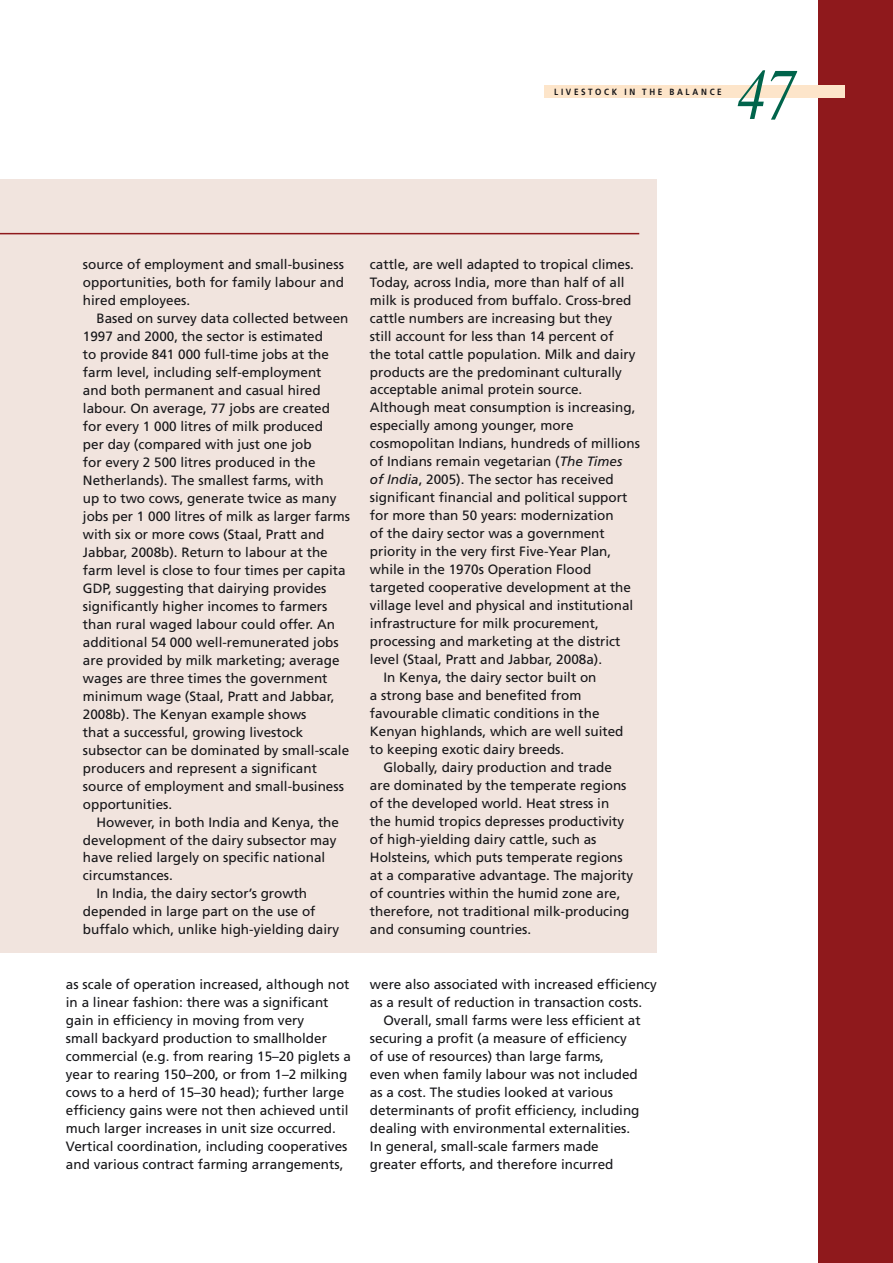
<style>
.page{position:relative;width:893px;height:1263px;background:#fff}
.page>*{position:absolute;margin:0;border:0;box-sizing:border-box;transform-origin:0 0}
.t1{font:italic 72px "Times";color:#00644b;scale:.8 1}
.t2{font:13.5px/18px "Frutiger LT Std";color:#161619}
.t3{font:700 9px "Frutiger LT Std";letter-spacing:.33em;color:#161619;scale:.9 1}
.s1{font-style:italic}
</style>
<div class="page">
<div style="left:818px;top:0;width:75px;height:1263px;background:#8f191c"></div>
<div style="left:544px;top:85px;width:300px;height:13px;background:#fde5ca"></div>
<div style="left:0;top:179px;width:657px;height:773px;background:#f1e4de"></div>
<hr style="left:0;top:233px;width:639px;height:1px;background:#8f191c">
<p class="t3" style="left:554px;top:88px;width:188px">LIVESTOCK IN THE BALANCE</p>
<h1 class="t1" style="left:737px;top:69px;width:73px">47</h1>
<p class="t2" style="left:83px;top:256px;width:263px;text-align:justify">source of employment and small-business opportunities, both for family labour and hired employees.</p>
<p class="t2" style="left:83px;top:310px;width:269px;text-indent:13px">Based on survey data collected between 1997 and 2000, the sector is estimated<br>to provide 841 000 full-time jobs at the farm level, including self-employment<br>and both permanent and casual hired labour. On average, 77 jobs are created for every 1 000 litres of milk produced<br>per day (compared with just one job<br>for every 2 500 litres produced in the Netherlands). The smallest farms, with<br>up to two cows, generate twice as many jobs per 1 000 litres of milk as larger farms with six or more cows (Staal, Pratt and Jabbar, 2008b). Return to labour at the farm level is close to four times per capita GDP, suggesting that dairying provides significantly higher incomes to farmers than rural waged labour could offer. An additional 54 000 well-remunerated jobs are provided by milk marketing; average wages are three times the government minimum wage (Staal, Pratt and Jabbar, 2008b). The Kenyan example shows<br>that a successful, growing livestock subsector can be dominated by small-scale producers and represent a significant source of employment and small-business opportunities.</p>
<p class="t2" style="left:96px;top:813px;width:244px">However, in both India and Kenya, the</p>
<p class="t2" style="left:83px;top:831px;width:255px">development of the dairy subsector may</p>
<p class="t2" style="left:83px;top:849px;width:244px">have relied largely on specific national</p>
<p class="t2" style="left:83px;top:867px;width:91px">circumstances.</p>
<p class="t2" style="left:96px;top:885px;width:212px">In India, the dairy sector’s growth</p>
<p class="t2" style="left:83px;top:903px;width:234px">depended in large part on the use of</p>
<p class="t2" style="left:83px;top:921px;width:258px">buffalo which, unlike high-yielding dairy</p>
<p class="t2" style="left:370px;top:255px;width:266px">cattle, are well adapted to tropical climes.</p>
<p class="t2" style="left:370px;top:273px;width:256px">Today, across India, more than half of all</p>
<p class="t2" style="left:370px;top:291px;width:263px">milk is produced from buffalo. Cross-bred</p>
<p class="t2" style="left:370px;top:309px;width:244px">cattle numbers are increasing but they</p>
<p class="t2" style="left:370px;top:327px;width:245px">still account for less than 14 percent of</p>
<p class="t2" style="left:370px;top:345px;width:267px">the total cattle population. Milk and dairy</p>
<p class="t2" style="left:370px;top:363px;width:254px">products are the predominant culturally</p>
<p class="t2" style="left:370px;top:381px;width:214px">acceptable animal protein source.</p>
<p class="t2" style="left:370px;top:399px;width:267px">Although meat consumption is increasing,</p>
<p class="t2" style="left:370px;top:417px;width:205px">especially among younger, more</p>
<p class="t2" style="left:370px;top:435px;width:271px">cosmopolitan Indians, hundreds of millions</p>
<p class="t2" style="left:370px;top:453px;width:254px">of Indians remain vegetarian (<span class="s1">The Times</span></p>
<p class="t2" style="left:370px;top:471px;width:245px"><span class="s1">of India</span>, 2005). The sector has received</p>
<p class="t2" style="left:370px;top:489px;width:259px">significant financial and political support</p>
<p class="t2" style="left:370px;top:507px;width:245px">for more than 50 years: modernization</p>
<p class="t2" style="left:370px;top:525px;width:236px">of the dairy sector was a government</p>
<p class="t2" style="left:370px;top:543px;width:243px">priority in the very first Five-Year Plan,</p>
<p class="t2" style="left:370px;top:561px;width:223px">while in the 1970s Operation Flood</p>
<p class="t2" style="left:370px;top:579px;width:263px">targeted cooperative development at the</p>
<p class="t2" style="left:370px;top:597px;width:265px">village level and physical and institutional</p>
<p class="t2" style="left:370px;top:615px;width:230px">infrastructure for milk procurement,</p>
<p class="t2" style="left:370px;top:633px;width:252px">processing and marketing at the district</p>
<p class="t2" style="left:370px;top:651px;width:234px">level (Staal, Pratt and Jabbar, 2008a).</p>
<p class="t2" style="left:383px;top:669px;width:215px">In Kenya, the dairy sector built on</p>
<p class="t2" style="left:370px;top:687px;width:213px">a strong base and benefited from</p>
<p class="t2" style="left:370px;top:705px;width:231px">favourable climatic conditions in the</p>
<p class="t2" style="left:370px;top:723px;width:255px">Kenyan highlands, which are well suited</p>
<p class="t2" style="left:370px;top:741px;width:196px">to keeping exotic dairy breeds.</p>
<p class="t2" style="left:383px;top:759px;width:230px">Globally, dairy production and trade</p>
<p class="t2" style="left:370px;top:777px;width:258px">are dominated by the temperate regions</p>
<p class="t2" style="left:370px;top:795px;width:241px">of the developed world. Heat stress in</p>
<p class="t2" style="left:370px;top:813px;width:256px">the humid tropics depresses productivity</p>
<p class="t2" style="left:370px;top:831px;width:228px">of high-yielding dairy cattle, such as</p>
<p class="t2" style="left:370px;top:849px;width:254px">Holsteins, which puts temperate regions</p>
<p class="t2" style="left:370px;top:867px;width:265px">at a comparative advantage. The majority</p>
<p class="t2" style="left:370px;top:885px;width:252px">of countries within the humid zone are,</p>
<p class="t2" style="left:370px;top:903px;width:261px">therefore, not traditional milk-producing</p>
<p class="t2" style="left:370px;top:921px;width:163px">and consuming countries.</p>
<p class="t2" style="left:66px;top:976px;width:287px">as scale of operation increased, although not in a linear fashion: there was a significant gain in efficiency in moving from very<br>small backyard production to smallholder commercial (e.g. from rearing 15–20 piglets a year to rearing 150–200, or from 1–2 milking cows to a herd of 15–30 head); further large efficiency gains were not then achieved until much larger increases in unit size occurred.<br>Vertical coordination, including cooperatives and various contract farming arrangements,</p>
<p class="t2" style="left:370px;top:975px;width:288px">were also associated with increased efficiency as a result of reduction in transaction costs.</p>
<p class="t2" style="left:370px;top:1011px;width:272px;text-indent:13px">Overall, small farms were less efficient at securing a profit (a measure of efficiency of use of resources) than large farms,<br>even when family labour was not included as a cost. The studies looked at various determinants of profit efficiency, including dealing with environmental externalities.<br>In general, small-scale farmers made greater efforts, and therefore incurred</p>
</div>
